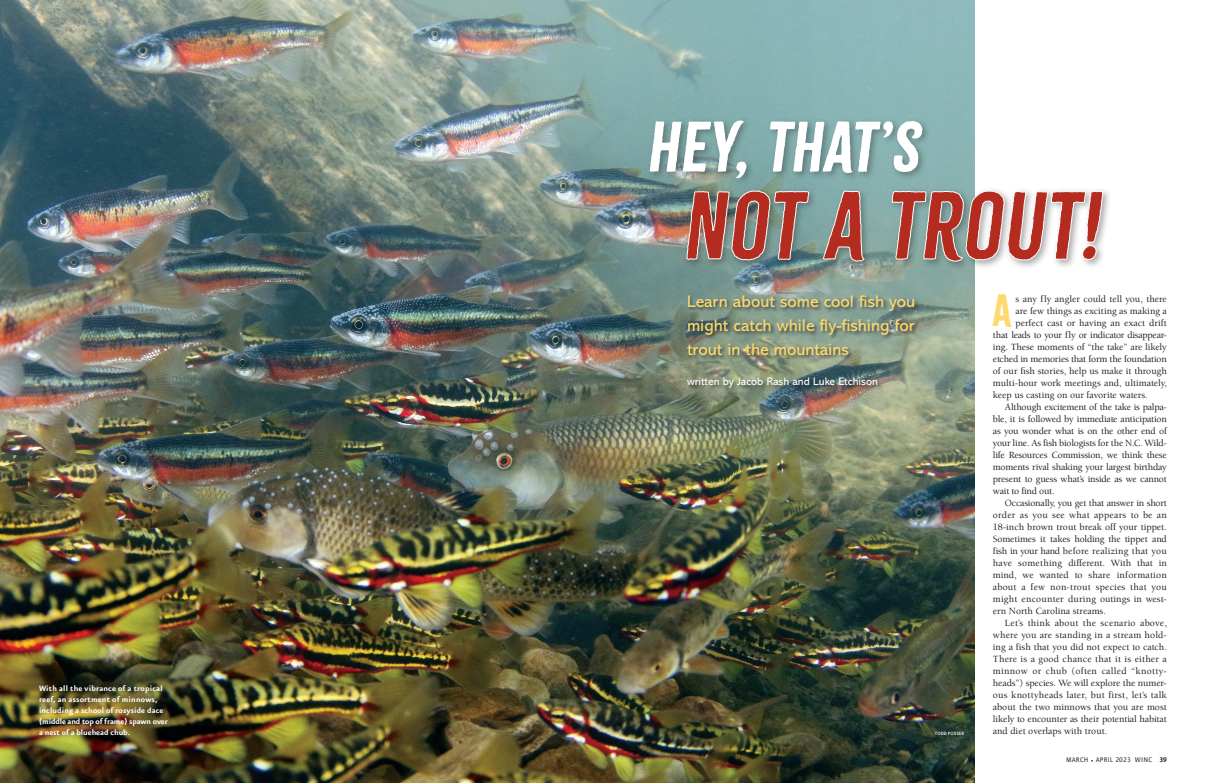
<style>
.page{position:relative;width:1206px;height:783px;background:#fff}
.page>*{position:absolute;margin:0;border:0;box-sizing:border-box;transform-origin:0 0}
.Drop_Cap{font:39.6px "Citrus Gothic Rough";color:#fed96d}
.Article_Text{font:17px/24px "Abadi MT Pro";color:#fed96d;text-align:justify}
.Article_Text-2{font:11px "Abadi MT Pro";color:#fff}
.Article_Text-3{font:500 9.8px/12px "Berkeley Std";letter-spacing:-.01em;color:#231f20;text-align:justify}
.Drop_Cap-2{font:500 9.8px "Berkeley Std";color:#231f20}
.Drop_Cap-3{font:500 9.8px "Berkeley Std";letter-spacing:-.025em;color:#231f20}
.Drop_Cap-4{font:500 9.8px "Berkeley Std";letter-spacing:-.02em;color:#231f20}
.t1{font:700 9px/11px "Eureka Sans Offc";letter-spacing:.01em;color:#fff}
.t2{font:8px "Eureka Sans Offc";letter-spacing:.025em;color:#231f20}
.t3{font:500 5.5px "Eureka Sans Offc";letter-spacing:.015em;color:#fff}
.s1{font-weight:700}
</style>
<div class="page">
<img style="left:0;top:0;width:975px;height:783px">
<div style="left:686px;top:294px;width:234px;height:99px;background:#231f20;opacity:.75"></div>
<div style="left:683px;top:187px;width:429px;height:84px;background:#231f20;opacity:.37"></div>
<svg style="left:686px;top:190px;width:418px;height:72px;background:#ab7f78"></svg>
<div style="left:646px;top:117px;width:285px;height:70px;background:#231f20;opacity:.37"></div>
<svg style="left:650px;top:120px;width:272px;height:58px"></svg>
<p class="t1" style="left:39px;top:683px;width:130px">With all the vibrance of a tropical reef, an assortment of minnows, including a school of rosyside dace (middle and top of frame) spawn over a nest of a bluehead chub.</p>
<p class="Article_Text" style="left:687px;top:290px;width:230px">Learn about some cool fish you might catch while fly-fishing for trout in the mountains</p>
<p class="Article_Text-2" style="left:687px;top:376px;width:192px">written by Jacob Rash and Luke Etchison</p>
<p class="t3" style="left:935px;top:731px;width:31px">TODD PUSSER</p>
<p class="Drop_Cap" style="left:993px;top:286px;width:20px">A</p>
<p class="Drop_Cap-2" style="left:1016px;top:294px;width:153px">s any fly angler could tell you, there</p>
<p class="Drop_Cap-2" style="left:1016px;top:306px;width:153px">are few things as exciting as making a</p>
<p class="Drop_Cap-2" style="left:1016px;top:318px;width:153px">perfect cast or having an exact drift</p>
<p class="Drop_Cap-3" style="left:993px;top:330px;width:175px">that leads to your fly or indicator disappear-</p>
<p class="Drop_Cap-2" style="left:993px;top:342px;width:176px">ing. These moments of “the take” are likely</p>
<p class="Drop_Cap-4" style="left:993px;top:354px;width:175px">etched in memories that form the foundation</p>
<p class="Drop_Cap-2" style="left:993px;top:366px;width:176px">of our fish stories, help us make it through</p>
<p class="Drop_Cap-2" style="left:993px;top:378px;width:175px">multi-hour work meetings and, ultimately,</p>
<p class="Drop_Cap-2" style="left:993px;top:390px;width:156px">keep us casting on our favorite waters.</p>
<p class="Article_Text-3" style="left:993px;top:401px;width:176px;text-indent:12px">Although excitement of the take is palpa&shy;ble, it is followed by immediate anticipation as you wonder what is on the other end of your line. As fish biologists for the N.C. Wild&shy;life Resources Commission, we think these moments rival shaking your largest birthday present to guess what’s inside as we cannot wait to find out.</p>
<p class="Article_Text-3" style="left:993px;top:497px;width:176px;text-indent:12px">Occasionally, you get that answer in short order as you see what appears to be an 18-inch brown trout break off your tippet.<br>Sometimes it takes holding the tippet and fish in your hand before realizing that you have something different. With that in mind, we wanted to share information about a few non-trout species that you might encounter during outings in west&shy;ern North Carolina streams.</p>
<p class="Article_Text-3" style="left:993px;top:617px;width:176px;text-indent:12px">Let’s think about the scenario above, where you are standing in a stream hold&shy;ing a fish that you did not expect to catch.<br>There is a good chance that it is either a minnow or chub (often called “knotty&shy;heads”) species. We will explore the numer&shy;ous knottyheads later, but first, let’s talk about the two minnows that you are most likely to encounter as their potential habitat and diet overlaps with trout.</p>
<p class="t2" style="left:1066px;top:755px;width:102px">MARCH • APRIL 2023 WINC <span class="s1">39</span></p>
</div>
